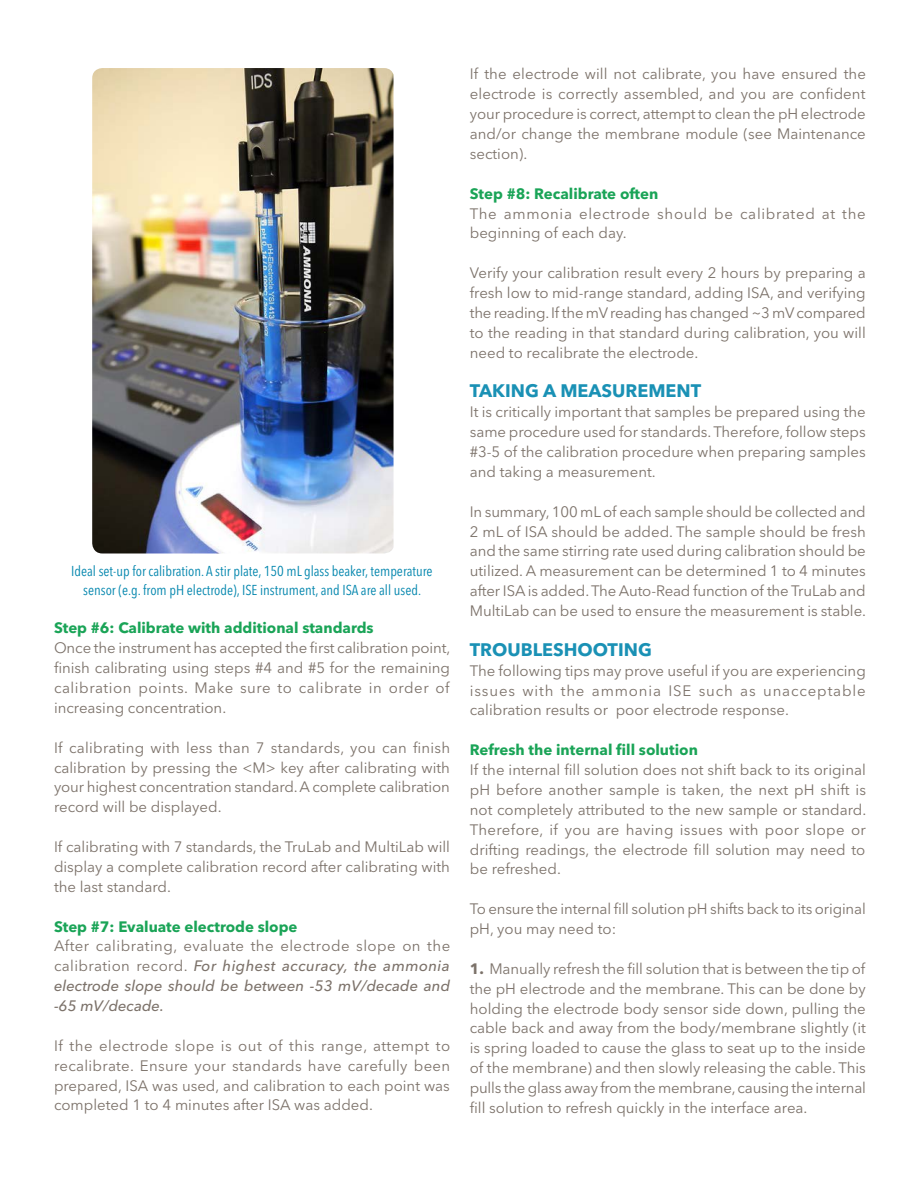
<style>
.page{position:relative;width:918px;height:1188px;background:#fff}
.page>*{position:absolute;margin:0;border:0;box-sizing:border-box;transform-origin:0 0}
.t1{font:700 18px "Avenir Next LT Pro";color:#1a91b5}
.t2{font:15px/19.8px "Avenir Next LT Pro";color:#7c726a;text-align:justify}
.t3{font:italic 500 15px/20px "Avenir Next LT Pro";color:#7c726a;text-align:justify}
.t4{font:700 15px "Avenir Next LT Pro";color:#1aa457}
.t5{font:15px/19.8px "Avenir Next LT Pro";letter-spacing:.045em;color:#7c726a}
.t6{font:condensed 14.25px/18.8px "Avenir Next LT Pro";color:#0085ad;text-align:center}
.s1{font-weight:400;font-style:normal}
.s2{font-weight:700}
</style>
<div class="page">
<img style="left:92px;top:68px;width:302px;height:485px">
<p class="t6" style="left:71px;top:562px;width:363px">Ideal set-up for calibration. A stir plate, 150 mL glass beaker, temperature sensor (e.g. from pH electrode), ISE instrument, and ISA are all used.</p>
<p class="t4" style="left:54px;top:619px;width:321px">Step #6: Calibrate with additional standards</p>
<p class="t2" style="left:54px;top:638px;width:398px">Once the instrument has accepted the first calibration point, finish calibrating using steps #4 and #5 for the remaining calibration points. Make sure to calibrate in order of increasing concentration.</p>
<p class="t2" style="left:54px;top:738px;width:398px">If calibrating with less than 7 standards, you can finish calibration by pressing the &lt;M&gt; key after calibrating with your highest concentration standard. A complete calibration record will be displayed.</p>
<p class="t2" style="left:54px;top:837px;width:398px">If calibrating with 7 standards, the TruLab and MultiLab will display a complete calibration record after calibrating with the last standard.</p>
<p class="t4" style="left:54px;top:917px;width:245px">Step #7: Evaluate electrode slope</p>
<p class="t3" style="left:54px;top:936px;width:398px"><span class="s1">After calibrating, evaluate the electrode slope on the calibration record.</span> For highest accuracy, the ammonia electrode slope should be between -53 mV/decade and -65 mV/decade.</p>
<p class="t2" style="left:54px;top:1036px;width:398px">If the electrode slope is out of this range, attempt to recalibrate. Ensure your standards have carefully been prepared, ISA was used, and calibration to each point was completed 1 to 4 minutes after ISA was added.</p>
<p class="t2" style="left:470px;top:64px;width:398px">If the electrode will not calibrate, you have ensured the electrode is correctly assembled, and you are confident your procedure is correct, attempt to clean the pH electrode and/or change the membrane module (see Maintenance section).</p>
<p class="t4" style="left:470px;top:184px;width:190px">Step #8: Recalibrate often</p>
<p class="t5" style="left:470px;top:203px;width:397px">The ammonia electrode should be calibrated at the beginning of each day.</p>
<p class="t2" style="left:470px;top:263px;width:398px">Verify your calibration result every 2 hours by preparing a fresh low to mid-range standard, adding ISA, and verifying the reading. If the mV reading has changed ~3 mV compared to the reading in that standard during calibration, you will need to recalibrate the electrode.</p>
<p class="t1" style="left:470px;top:380px;width:233px">TAKING A MEASUREMENT</p>
<p class="t2" style="left:470px;top:402px;width:398px">It is critically important that samples be prepared using the same procedure used for standards. Therefore, follow steps #3-5 of the calibration procedure when preparing samples and taking a measurement.</p>
<p class="t2" style="left:470px;top:502px;width:398px">In summary, 100 mL of each sample should be collected and 2 mL of ISA should be added. The sample should be fresh and the same stirring rate used during calibration should be utilized. A measurement can be determined 1 to 4 minutes after ISA is added. The Auto-Read function of the TruLab and MultiLab can be used to ensure the measurement is stable.</p>
<p class="t1" style="left:470px;top:638px;width:184px">TROUBLESHOOTING</p>
<p class="t2" style="left:470px;top:661px;width:398px">The following tips may prove useful if you are experiencing issues with the ammonia ISE such as unacceptable calibration results or poor electrode response.</p>
<p class="t4" style="left:470px;top:741px;width:230px">Refresh the internal fill solution</p>
<p class="t2" style="left:470px;top:760px;width:398px">If the internal fill solution does not shift back to its original pH before another sample is taken, the next pH shift is not completely attributed to the new sample or standard.<br>Therefore, if you are having issues with poor slope or drifting readings, the electrode fill solution may need to be refreshed.</p>
<p class="t2" style="left:470px;top:899px;width:398px">To ensure the internal fill solution pH shifts back to its original pH, you may need to:</p>
<p class="t2" style="left:470px;top:959px;width:398px"><span class="s2">1.</span> Manually refresh the fill solution that is between the tip of the pH electrode and the membrane. This can be done by holding the electrode body sensor side down, pulling the cable back and away from the body/membrane slightly (it is spring loaded to cause the glass to seat up to the inside of the membrane) and then slowly releasing the cable. This pulls the glass away from the membrane, causing the internal fill solution to refresh quickly in the interface area.</p>
</div>
